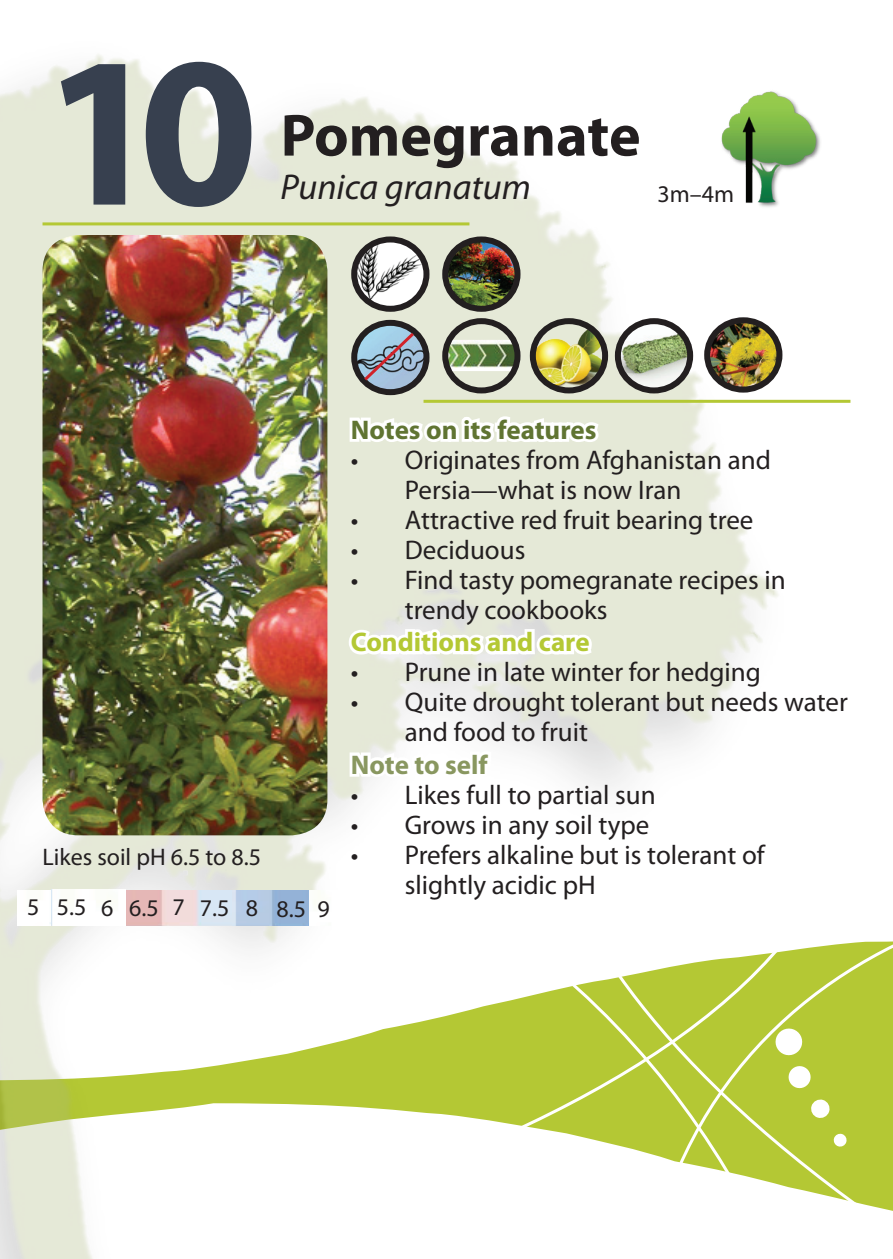
<style>
.page{position:relative;width:893px;height:1259px;background:#fff}
.page>*{position:absolute;margin:0;border:0;box-sizing:border-box;transform-origin:0 0}
.t1{font:700 216px "Myriad Pro";color:#37404f}
.t2{font:700 60px "Myriad Pro";color:#231f20}
.t3{font:italic 36px "Myriad Pro";color:#231f20}
.t4{font:27px/30px "Myriad Pro";color:#231f20}
.t5{font:700 27px "Myriad Pro";color:#607432}
.t6{font:700 27px "Myriad Pro";color:#b4c834}
.t7{font:700 27px "Myriad Pro";color:#899760}
.t8{font:24px/51px "Myriad Pro";color:#231f20}
</style>
<div class="page">
<div style="left:850px;top:941px;width:43px;height:256px;background:#b4c834"></div>
<img style="left:804px;top:399px;width:46px;height:802px">
<img style="left:0;top:54px;width:804px;height:1205px">
<img style="left:43px;top:235px;width:284px;height:600px">
<hr style="left:43px;top:222px;width:426px;height:3px;background:#b4c834">
<hr style="left:423px;top:400px;width:427px;height:3px;background:#b4c834">
<img style="left:17px;top:890px;width:323px;height:35px">
<img style="left:707px;top:320px;width:72px;height:69px">
<div style="left:704px;top:317px;width:78px;height:75px;border:6px solid #231f20;border-radius:50%"></div>
<img style="left:355px;top:241px;width:70px;height:68px">
<div style="left:351px;top:236px;width:78px;height:76px;border:6px solid #231f20;border-radius:50%"></div>
<svg style="left:346px;top:317px;width:256px;height:505px"></svg>
<img style="left:449px;top:340px;width:64px;height:31px">
<div style="left:442px;top:318px;width:78px;height:75px;border:6px solid #231f20;border-radius:50%"></div>
<img style="left:533px;top:322px;width:72px;height:66px">
<div style="left:530px;top:318px;width:78px;height:75px;border:6px solid #231f20;border-radius:50%"></div>
<img style="left:618px;top:321px;width:72px;height:69px">
<div style="left:615px;top:318px;width:78px;height:75px;border:6px solid #231f20;border-radius:50%"></div>
<img style="left:445px;top:239px;width:72px;height:70px">
<div style="left:442px;top:236px;width:78px;height:76px;border:6px solid #231f20;border-radius:50%"></div>
<img style="left:52px;top:889px;width:73px;height:36px">
<img style="left:714px;top:89px;width:107px;height:120px">
<img style="left:233px;top:890px;width:75px;height:36px">
<h1 class="t1" style="left:43px;top:-9px;width:218px">10</h1>
<h2 class="t2" style="left:281px;top:96px;width:362px">Pomegranate</h2>
<h3 class="t3" style="left:281px;top:164px;width:252px">Punica granatum</h3>
<p class="t8" style="left:657px;top:168px;width:78px">3m–4m</p>
<p class="t8" style="left:27px;top:831px;width:235px;text-indent:15px">Likes soil pH 6.5 to 8.5<br>5 5.5 6 6.5 7 7.5</p>
<p class="t8" style="left:246px;top:883px;width:62px">8 8.5</p>
<p class="t8" style="left:318px;top:883px;width:14px">9</p>
<p class="t5" style="left:351px;top:412px;width:247px">Notes on its features</p>
<p class="t4" style="left:405px;top:444px;width:368px;text-indent:-54px">• Originates from Afghanistan and<br>Persia—what is now Iran</p>
<p class="t4" style="left:351px;top:504px;width:404px">• Attractive red fruit bearing tree</p>
<p class="t4" style="left:351px;top:534px;width:176px">• Deciduous</p>
<p class="t4" style="left:405px;top:564px;width:382px;text-indent:-54px">• Find tasty pomegranate recipes in trendy cookbooks</p>
<p class="t6" style="left:351px;top:624px;width:240px">Conditions and care</p>
<p class="t4" style="left:351px;top:657px;width:412px">• Prune in late winter for hedging</p>
<p class="t4" style="left:405px;top:687px;width:445px;text-indent:-54px">• Quite drought tolerant but needs water and food to fruit</p>
<p class="t7" style="left:351px;top:747px;width:139px">Note to self</p>
<p class="t4" style="left:351px;top:779px;width:306px">• Likes full to partial sun</p>
<p class="t4" style="left:351px;top:809px;width:300px">• Grows in any soil type</p>
<p class="t4" style="left:405px;top:839px;width:361px;text-indent:-54px">• Prefers alkaline but is tolerant of slightly acidic pH</p>
</div>
